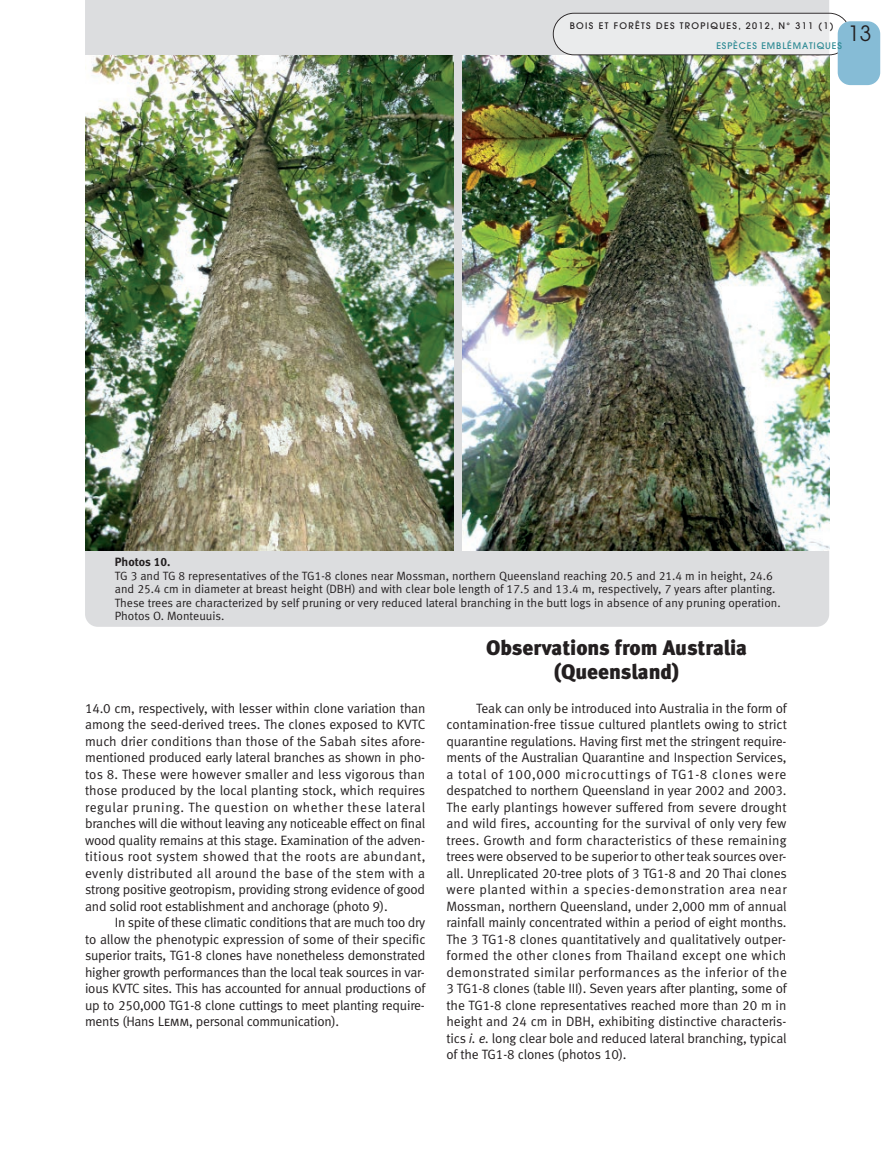
<style>
.page{position:relative;width:893px;height:1149px;background:#fff}
.page>*{position:absolute;margin:0;border:0;box-sizing:border-box;transform-origin:0 0}
.t1{font:21px/24px "Meta Black LF";color:#231f20;text-align:center}
.t2{font:21px "Avant Garde";color:#231f20}
.t3{font:13.5px/16.5px "Meta Normal LF";letter-spacing:-.015em;color:#231f20;text-align:justify}
.t4{font:12px/13.5px "Meta Normal LF";color:#231f20}
.t5{font:12px "Meta Bold LF";color:#231f20}
.t6{font:500 9px "Avant Garde";letter-spacing:.15em;color:#231f20}
.t7{font:500 9px "Avant Garde";letter-spacing:.1em;color:#2c8993}
.s1{font-family:"Meta Normal LF Caps"}
.s2{font-style:italic}
</style>
<div class="page">
<div style="left:85px;top:0;width:744px;height:626px;background:#dcdddf"></div>
<img style="left:85px;top:55px;width:369px;height:495px">
<img style="left:462px;top:55px;width:367px;height:495px">
<svg style="left:553px;top:13px;width:294px;height:42px;background:#e3e4e5"></svg>
<div style="left:838px;top:21px;width:42px;height:64px;background:#86bcd6;border-radius:13px"></div>
<p class="t6" style="left:570px;top:23px;width:265px">BOIS ET FORÊTS DES TROPIQUES, 2012, N° 311 (1)</p>
<h1 class="t2" style="left:848px;top:26px;width:25px">13</h1>
<p class="t7" style="left:716px;top:42px;width:127px">ESPÈCES EMBLÉMATIQUES</p>
<p class="t5" style="left:115px;top:557px;width:57px">Photos 10.</p>
<p class="t4" style="left:115px;top:569px;width:667px">TG 3 and TG 8 representatives of the TG1-8 clones near Mossman, northern Queensland reaching 20.5 and 21.4 m in height, 24.6 and 25.4 cm in diameter at breast height (DBH) and with clear bole length of 17.5 and 13.4 m, respectively, 7 years after planting.<br>These trees are characterized by self pruning or very reduced lateral branching in the butt logs in absence of any pruning operation.<br>Photos O. Monteuuis.</p>
<p class="t3" style="left:85px;top:700px;width:342px">14.0 cm, respectively, with lesser within clone variation than among the seed-derived trees. The clones exposed to KVTC much drier conditions than those of the Sabah sites afore&shy;mentioned produced early lateral branches as shown in pho&shy;tos 8. These were however smaller and less vigorous than those produced by the local planting stock, which requires regular pruning. The question on whether these lateral branches will die without leaving any noticeable effect on final wood quality remains at this stage. Examination of the adven&shy;titious root system showed that the roots are abundant, evenly distributed all around the base of the stem with a strong positive geotropism, providing strong evidence of good and solid root establishment and anchorage (photo 9).</p>
<p class="t3" style="left:85px;top:915px;width:342px;text-indent:30px">In spite of these climatic conditions that are much too dry to allow the phenotypic expression of some of their specific superior traits, TG1-8 clones have nonetheless demonstrated higher growth performances than the local teak sources in var&shy;ious KVTC sites. This has accounted for annual productions of up to 250,000 TG1-8 clone cuttings to meet planting require&shy;ments (Hans <span class="s1">Lemm</span>, personal communication).</p>
<h1 class="t1" style="left:486px;top:637px;width:262px">Observations from Australia (Queensland)</h1>
<p class="t3" style="left:446px;top:700px;width:342px;text-indent:30px">Teak can only be introduced into Australia in the form of contamination-free tissue cultured plantlets owing to strict quarantine regulations. Having first met the stringent require&shy;ments of the Australian Quarantine and Inspection Services, a total of 100,000 microcuttings of TG1-8 clones were despatched to northern Queensland in year 2002 and 2003.<br>The early plantings however suffered from severe drought and wild fires, accounting for the survival of only very few trees. Growth and form characteristics of these remaining trees were observed to be superior to other teak sources over&shy;all. Unreplicated 20-tree plots of 3 TG1-8 and 20 Thai clones were planted within a species-demonstration area near Mossman, northern Queensland, under 2,000 mm of annual rainfall mainly concentrated within a period of eight months.<br>The 3 TG1-8 clones quantitatively and qualitatively outper&shy;formed the other clones from Thailand except one which demonstrated similar performances as the inferior of the 3 TG1-8 clones (table III). Seven years after planting, some of the TG1-8 clone representatives reached more than 20 m in height and 24 cm in DBH, exhibiting distinctive characteris&shy;tics <span class="s2">i. e.</span> long clear bole and reduced lateral branching, typical of the TG1-8 clones (photos 10).</p>
</div>
